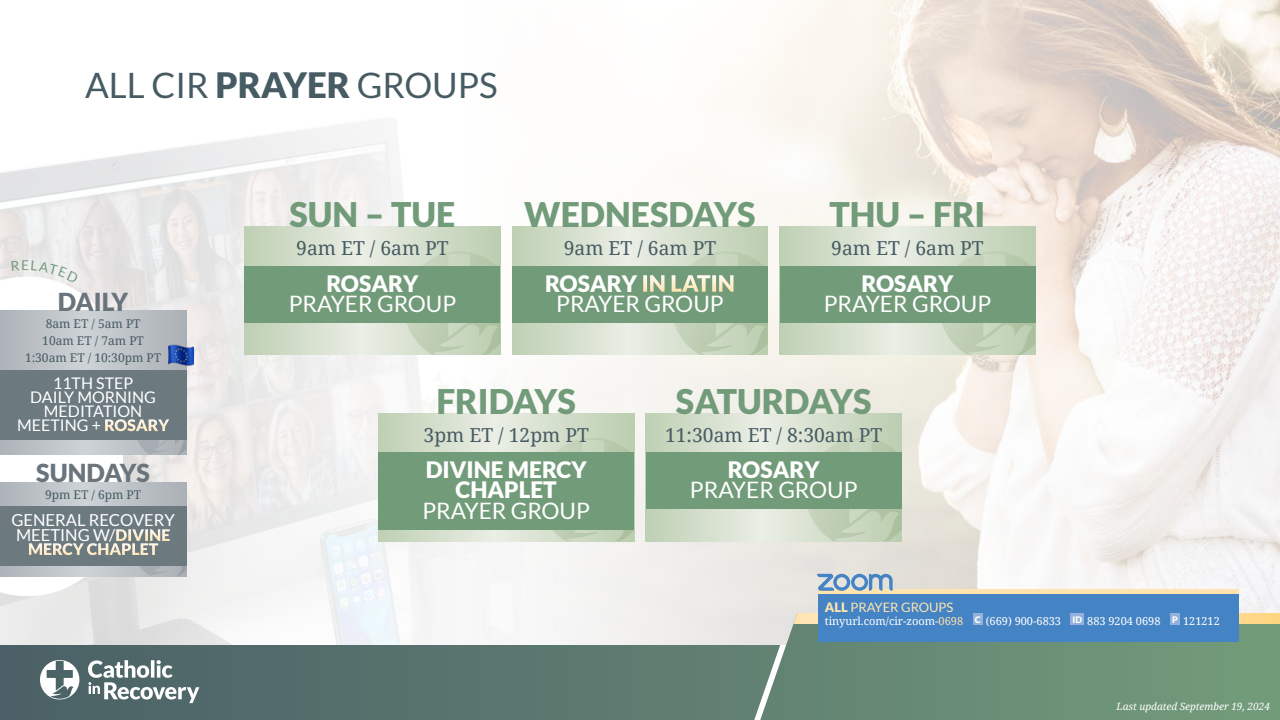
<style>
.page{position:relative;width:1280px;height:720px;background:#fff}
.page>*{position:absolute;margin:0;border:0;box-sizing:border-box;transform-origin:0 0}
.t1{font:35px "Lato";color:#475b63}
.t2{font:900 34px "Lato";color:#729b79}
.t3{font:900 24.8px "Lato";color:#69747c}
.t4{font:22.7px "Lato";color:#fff}
.t5{font:900 22.7px/20.4px "Lato";color:#fff;text-align:center}
.t6{font:19.3px "Noto Serif";color:#475b63}
.t7{font:16.5px/14.9px "Lato";color:#fff}
.t8{font:16px/14px "Lato";color:#fff;text-align:center}
.t9{font:900 16px "Lato";color:#fff}
.t10{font:13px "Lato";color:#ffe4af}
.t11{font:12px/17px "Noto Serif";color:#475b63;text-align:center}
.t12{font:11px "Noto Serif";color:#fff}
.t13{font:italic 10px "Noto Serif";color:#fff}
.s1{font-weight:900}
.s2{font-weight:900;font-size:16px}
.s3{color:#ffe1a8}
</style>
<div class="page">
<img style="left:460px;top:0;width:820px;height:645px">
<svg style="left:760px;top:613px;width:520px;height:107px;background:#6d9178"></svg>
<svg style="left:793px;top:613px;width:487px;height:11px"></svg>
<svg style="left:0;top:645px;width:780px;height:75px;background:#58736d"></svg>
<svg style="left:40px;top:660px;width:159px;height:43px"></svg>
<div style="left:818px;top:590px;width:420px;height:8px;background:#ffe4af"></div>
<svg style="left:817px;top:573px;width:76px;height:18px"></svg>
<div style="left:818px;top:594px;width:420px;height:48px;background:#4483c4"></div>
<div style="left:973px;top:613px;width:10px;height:12px;background:#94b0dc"></div>
<div style="left:1071px;top:613px;width:13px;height:12px;background:#94b0dc"></div>
<div style="left:1170px;top:613px;width:10px;height:12px;background:#94b0dc"></div>
<svg style="left:245px;top:227px;width:255px;height:128px;background:#d5dfce"></svg>
<svg style="left:404px;top:251px;width:96px;height:104px;background:#c4d2ba"></svg>
<div style="left:245px;top:266px;width:255px;height:57px;background:#729b79"></div>
<svg style="left:780px;top:227px;width:255px;height:128px;background:#d6e0ce"></svg>
<svg style="left:939px;top:251px;width:96px;height:104px;background:#c4d2ba"></svg>
<div style="left:780px;top:266px;width:255px;height:57px;background:#729b79"></div>
<svg style="left:512px;top:227px;width:256px;height:128px;background:#d6dfce"></svg>
<svg style="left:672px;top:251px;width:96px;height:104px;background:#c4d2b9"></svg>
<div style="left:512px;top:266px;width:256px;height:57px;background:#729b79"></div>
<svg style="left:378px;top:413px;width:256px;height:128px;background:#d5dfcd"></svg>
<svg style="left:538px;top:438px;width:96px;height:103px;background:#c6d4bc"></svg>
<div style="left:378px;top:452px;width:256px;height:78px;background:#729b79"></div>
<svg style="left:646px;top:413px;width:256px;height:128px;background:#d6dfce"></svg>
<svg style="left:805px;top:438px;width:97px;height:103px;background:#c4d2b9"></svg>
<div style="left:646px;top:452px;width:256px;height:57px;background:#729b79"></div>
<div style="left:0;top:482px;width:186px;height:94px;background:#b7bcc1"></div>
<svg style="left:140px;top:566px;width:46px;height:10px"></svg>
<div style="left:0;top:506px;width:186px;height:60px;background:#6c7a80"></div>
<div style="left:0;top:311px;width:186px;height:144px;background:#b7bdc1"></div>
<svg style="left:138px;top:440px;width:48px;height:15px"></svg>
<div style="left:0;top:370px;width:186px;height:70px;background:#6c7a80"></div>
<img style="left:168px;top:342px;width:26px;height:25px">
<svg style="left:0;top:260px;width:122px;height:336px"></svg>
<h1 class="t1" style="left:85px;top:66px;width:414px">ALL CIR <span class="s1">PRAYER</span> GROUPS</h1>
<p class="t3" style="left:58px;top:287px;width:72px">DAILY</p>
<p class="t11" style="left:25px;top:315px;width:137px">8am ET / 5am PT<br>10am ET / 7am PT<br>1:30am ET / 10:30pm PT</p>
<p class="t8" style="left:17px;top:376px;width:153px">11TH STEP<br>DAILY MORNING<br>MEDITATION<br>MEETING + <span class="s1">ROSARY</span></p>
<p class="t3" style="left:36px;top:459px;width:115px">SUNDAYS</p>
<p class="t11" style="left:45px;top:486px;width:98px">9pm ET / 6pm PT</p>
<p class="t7" style="left:11px;top:513px;width:165px">GENERAL RECOVERY<br>MEETING W/<span class="s2">DIVINE</span></p>
<p class="t9" style="left:28px;top:540px;width:132px">MERCY CHAPLET</p>
<h2 class="t2" style="left:290px;top:195px;width:167px">SUN – TUE</h2>
<p class="t6" style="left:296px;top:235px;width:154px">9am ET / 6am PT</p>
<p class="t5" style="left:326px;top:273px;width:94px">ROSARY</p>
<p class="t4" style="left:289px;top:291px;width:169px">PRAYER GROUP</p>
<h2 class="t2" style="left:524px;top:195px;width:233px">WEDNESDAYS</h2>
<p class="t6" style="left:564px;top:235px;width:154px">9am ET / 6am PT</p>
<p class="t5" style="left:545px;top:273px;width:191px">ROSARY IN LATIN</p>
<p class="t4" style="left:556px;top:291px;width:169px">PRAYER GROUP</p>
<h2 class="t2" style="left:830px;top:195px;width:157px">THU – FRI</h2>
<p class="t6" style="left:831px;top:235px;width:154px">9am ET / 6am PT</p>
<p class="t5" style="left:862px;top:273px;width:94px">ROSARY</p>
<p class="t4" style="left:824px;top:291px;width:169px">PRAYER GROUP</p>
<h2 class="t2" style="left:436px;top:381px;width:141px">FRIDAYS</h2>
<p class="t6" style="left:424px;top:422px;width:167px">3pm ET / 12pm PT</p>
<p class="t5" style="left:426px;top:459px;width:163px">DIVINE MERCY<br>CHAPLET</p>
<p class="t4" style="left:422px;top:498px;width:169px">PRAYER GROUP</p>
<h2 class="t2" style="left:676px;top:381px;width:197px">SATURDAYS</h2>
<p class="t6" style="left:665px;top:422px;width:219px">11:30am ET / 8:30am PT</p>
<p class="t5" style="left:728px;top:459px;width:94px">ROSARY</p>
<p class="t4" style="left:690px;top:478px;width:169px">PRAYER GROUP</p>
<p class="t10" style="left:825px;top:600px;width:130px"><span class="s1">ALL</span> PRAYER GROUPS</p>
<p class="t12" style="left:825px;top:613px;width:397px">tinyurl.com/cir-zoom-<span class="s3">0698</span> <sup>C</sup> (669) 900-6833 <sup>ID</sup> 883 9204 0698 <sup>P</sup> 121212</p>
<p class="t13" style="left:1117px;top:699px;width:155px">Last updated September 19, 2024</p>
</div>
